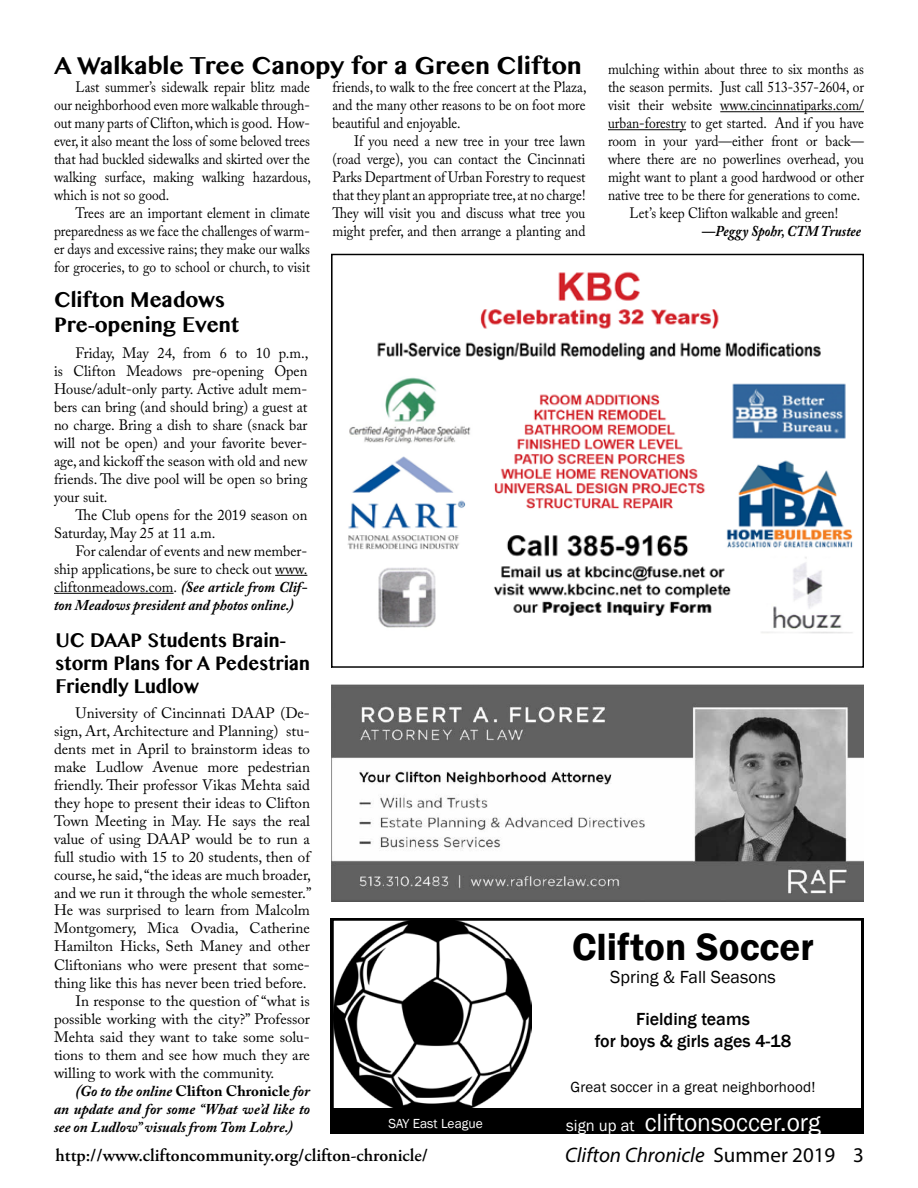
<style>
.page{position:relative;width:918px;height:1188px;background:#fff}
.page>*{position:absolute;margin:0;border:0;box-sizing:border-box;transform-origin:0 0}
.t1{font:600 39px "Franklin Gothic";color:#000}
.t2{font:25.5px "Franklin Gothic";color:#fff}
.t3{font:700 21px/25.2px "Lao MN";color:#000;scale:.95 1}
.t4{font:italic 21px "Myriad Pro";color:#000}
.t5{font:700 19.5px/23.4px "Lao MN";color:#000;scale:.92 1}
.t6{font:600 18px "Adobe Garamond Pro";color:#000}
.t7{font:500 18px/21.6px "Franklin Gothic";color:#000;text-align:center}
.t8{font:18px "Franklin Gothic";color:#000}
.t9{font:15px/18px "Adobe Caslon Pro";color:#000;text-align:justify;scale:.9 1}
.t10{font:15px "Adobe Caslon Pro";color:#000}
.t11{font:15px/18px "Adobe Caslon Pro";color:#000;text-align:justify;scale:.96 1}
.t12{font:italic 700 15px "Adobe Caslon Pro";color:#000}
.t13{font:15px "Franklin Gothic";letter-spacing:.01em;color:#000}
.t14{font:italic 700 15px "Adobe Caslon Pro";color:#000;scale:.9 1}
.t15{font:13.5px "Franklin Gothic";color:#fff}
.s1{font-family:"Lao MN";font-weight:700;font-size:24px}
.s2{font-weight:700;font-style:italic}
.s3{font-style:normal}
.s4{font-size:16.5px}
</style>
<div class="page">
<img style="left:332px;top:685px;width:532px;height:216px">
<img style="left:347px;top:271px;width:506px;height:363px">
<svg style="left:331px;top:918px;width:533px;height:191px"></svg>
<div style="left:331px;top:1109px;width:533px;height:25px;background:#000"></div>
<hr style="left:720px;top:111px;width:144px;height:1px;background:#000">
<hr style="left:608px;top:129px;width:78px;height:1px;background:#000">
<hr style="left:275px;top:575px;width:32px;height:1px;background:#000">
<hr style="left:54px;top:593px;width:120px;height:1px;background:#000">
<p class="t9" style="left:54px;top:60px;width:902px"><span class="s1">A Walkable Tree Canopy for a Green Clifton</span> mulching within about three to six months as</p>
<p class="t9" style="left:608px;top:78px;width:286px">the season permits. Just call 513-357-2604, or</p>
<p class="t9" style="left:608px;top:96px;width:286px">visit their website www.cincinnatiparks.com/</p>
<p class="t9" style="left:608px;top:114px;width:286px">urban-forestry to get started. And if you have</p>
<p class="t9" style="left:608px;top:132px;width:286px">room in your yard—either front or back—</p>
<p class="t9" style="left:608px;top:150px;width:286px">where there are no powerlines overhead, you</p>
<p class="t9" style="left:608px;top:168px;width:286px">might want to plant a good hardwood or other</p>
<p class="t9" style="left:608px;top:186px;width:282px">native tree to be there for generations to come.</p>
<p class="t9" style="left:630px;top:204px;width:233px">Let’s keep Clifton walkable and green!</p>
<p class="t14" style="left:702px;top:222px;width:178px">—Peggy Spohr, CTM Trustee</p>
<p class="t9" style="left:54px;top:78px;width:287px;text-indent:22px">Last summer’s sidewalk repair blitz made our neighborhood even more walkable through&shy;out many parts of Clifton, which is good. How&shy;ever, it also meant the loss of some beloved trees that had buckled sidewalks and skirted over the walking surface, making walking hazardous, which is not so good.</p>
<p class="t9" style="left:54px;top:204px;width:286px;text-indent:22px">Trees are an important element in climate preparedness as we face the challenges of warm&shy;er days and excessive rains; they make our walks for groceries, to go to school or church, to visit</p>
<p class="t9" style="left:333px;top:78px;width:284px">friends, to walk to the free concert at the Plaza, and the many other reasons to be on foot more beautiful and enjoyable.</p>
<p class="t9" style="left:333px;top:132px;width:283px;text-indent:22px">If you need a new tree in your tree lawn (road verge), you can contact the Cincinnati Parks Department of Urban Forestry to request that they plant an appropriate tree, at no charge!<br>They will visit you and discuss what tree you might prefer, and then arrange a planting and</p>
<h3 class="t3" style="left:54px;top:288px;width:197px">Clifton Meadows<br>Pre-opening Event</h3>
<p class="t11" style="left:54px;top:344px;width:266px;text-indent:22px">Friday, May 24, from 6 to 10 p.m., is Clifton Meadows pre-opening Open House/adult-only party. Active adult mem&shy;bers can bring (and should bring) a guest at no charge. Bring a dish to share (snack bar will not be open) and your favorite bever&shy;age, and kickoff the season with old and new friends. The dive pool will be open so bring your suit.</p>
<p class="t11" style="left:54px;top:506px;width:265px;text-indent:22px">The Club opens for the 2019 season on<br>Saturday, May 25 at 11 a.m.</p>
<p class="t11" style="left:54px;top:542px;width:265px;text-indent:22px">For calendar of events and new member&shy;ship applications, be sure to check out www. cliftonmeadows.com. <span class="s2">(See article from Clif&shy;ton Meadows president and photos online.)</span></p>
<h3 class="t5" style="left:56px;top:629px;width:278px">UC DAAP Students Brain&shy;storm Plans for A Pedestrian<br>Friendly Ludlow</h3>
<p class="t10" style="left:76px;top:704px;width:236px">University of Cincinnati DAAP (De-</p>
<p class="t10" style="left:54px;top:722px;width:258px">sign, Art, Architecture and Planning) stu-</p>
<p class="t10" style="left:54px;top:740px;width:258px">dents met in April to brainstorm ideas to</p>
<p class="t10" style="left:54px;top:758px;width:258px">make Ludlow Avenue more pedestrian</p>
<p class="t10" style="left:54px;top:776px;width:258px">friendly. Their professor Vikas Mehta said</p>
<p class="t10" style="left:54px;top:794px;width:258px">they hope to present their ideas to Clifton</p>
<p class="t10" style="left:54px;top:812px;width:258px">Town Meeting in May. He says the real</p>
<p class="t10" style="left:54px;top:830px;width:257px">value of using DAAP would be to run a</p>
<p class="t10" style="left:54px;top:848px;width:258px">full studio with 15 to 20 students, then of</p>
<p class="t10" style="left:54px;top:866px;width:259px">course, he said, “the ideas are much broader,</p>
<p class="t10" style="left:54px;top:884px;width:259px">and we run it through the whole semester.”</p>
<p class="t10" style="left:54px;top:902px;width:257px">He was surprised to learn from Malcolm</p>
<p class="t10" style="left:54px;top:920px;width:258px">Montgomery, Mica Ovadia, Catherine</p>
<p class="t10" style="left:54px;top:938px;width:258px">Hamilton Hicks, Seth Maney and other</p>
<p class="t10" style="left:54px;top:956px;width:258px">Cliftonians who were present that some-</p>
<p class="t10" style="left:54px;top:974px;width:254px">thing like this has never been tried before.</p>
<p class="t10" style="left:76px;top:992px;width:236px">In response to the question of “what is</p>
<p class="t10" style="left:54px;top:1010px;width:257px">possible working with the city?” Professor</p>
<p class="t10" style="left:54px;top:1028px;width:257px">Mehta said they want to take some solu-</p>
<p class="t10" style="left:54px;top:1046px;width:258px">tions to them and see how much they are</p>
<p class="t10" style="left:54px;top:1064px;width:222px">willing to work with the community.</p>
<p class="t12" style="left:76px;top:1082px;width:236px">(Go to the online <span class="s3">Clifton Chronicle</span> for</p>
<p class="t12" style="left:54px;top:1100px;width:257px">an update and for some “What we’d like to</p>
<p class="t12" style="left:54px;top:1118px;width:241px">see on Ludlow” visuals from Tom Lohre.)</p>
<h1 class="t1" style="left:572px;top:922px;width:243px">Clifton Soccer</h1>
<p class="t8" style="left:610px;top:966px;width:167px">Spring &amp; Fall Seasons</p>
<p class="t7" style="left:595px;top:1008px;width:198px">Fielding teams<br>for boys &amp; girls ages 4-18</p>
<p class="t13" style="left:571px;top:1078px;width:246px">Great soccer in a great neighborhood!</p>
<p class="t15" style="left:388px;top:1115px;width:96px">SAY East League</p>
<h2 class="t2" style="left:566px;top:1107px;width:256px"><span class="s4">sign up at</span> cliftonsoccer.org</h2>
<p class="t6" style="left:56px;top:1144px;width:374px">http://www.cliftoncommunity.org/clifton-chronicle/</p>
<h3 class="t4" style="left:565px;top:1142px;width:300px">Clifton Chronicle <span class="s3">Summer 2019 3</span></h3>
</div>
